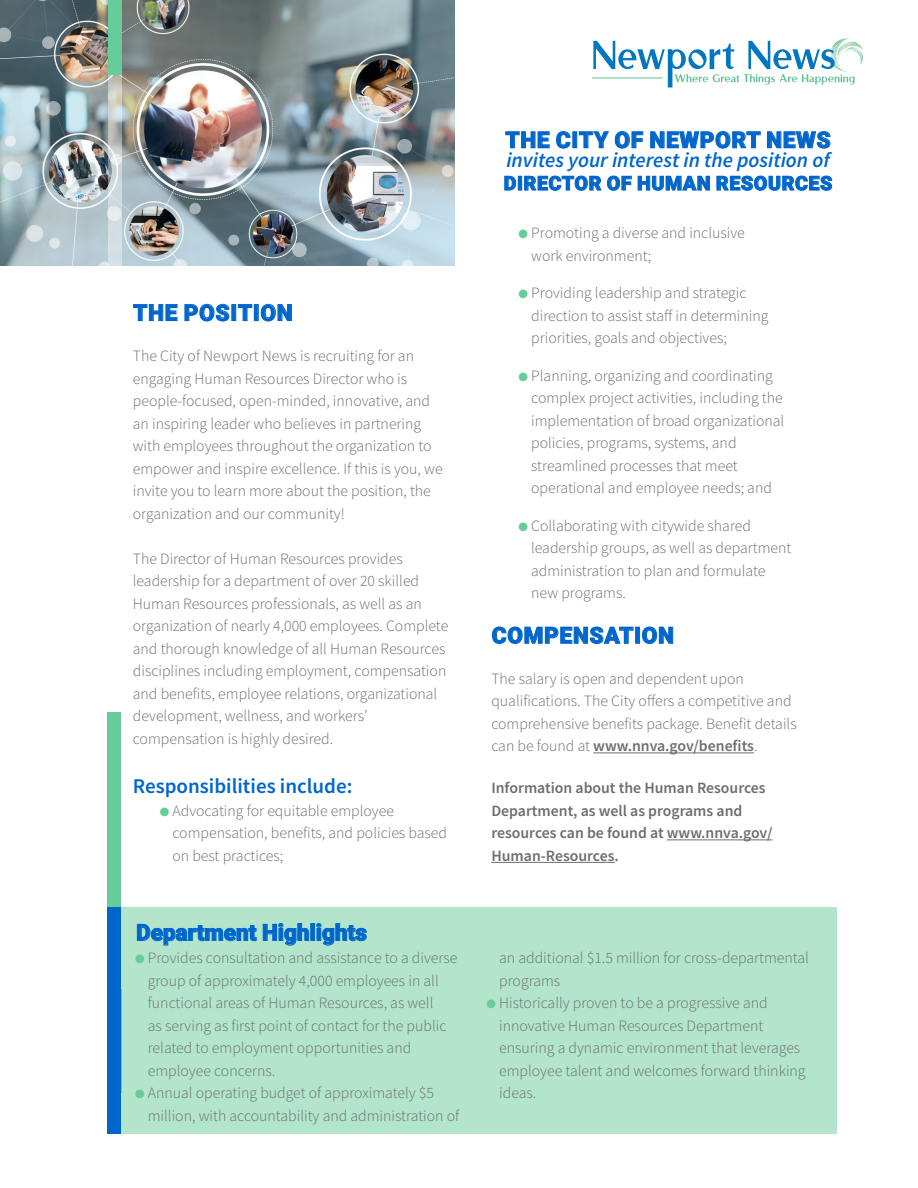
<style>
.page{position:relative;width:918px;height:1188px;background:#fff}
.page>*{position:absolute;margin:0;border:0;box-sizing:border-box;transform-origin:0 0}
.t1{font:900 22.5px "Roboto";letter-spacing:.035em;color:#06c}
.t2{font:900 22.5px "Roboto";color:#06c}
.t3{font:italic 600 21px "Source Sans Pro";color:#06c}
.t4{font:600 21px "Source Sans Pro";color:#06c}
.t5{font:900 19.5px "Roboto";letter-spacing:.035em;color:#06c}
.t6{font:300 15.75px/22.5px "Source Sans Pro";color:#6c6d70}
.t7{font:600 15.75px/22.5px "Source Sans Pro";color:#6c6d70}
.s1{color:#6c9}
.s2{font-weight:600}
</style>
<div class="page">
<img style="left:0;top:0;width:455px;height:266px">
<div style="left:108px;top:0;width:14px;height:75px;background:#6c9"></div>
<div style="left:107px;top:712px;width:13px;height:225px;background:#6c9"></div>
<svg style="left:108px;top:75px;width:14px;height:191px;background:#ccd3d4"></svg>
<svg style="left:133px;top:304px;width:45px;height:17px"></svg>
<svg style="left:184px;top:304px;width:46px;height:18px"></svg>
<svg style="left:238px;top:304px;width:15px;height:17px"></svg>
<div style="left:254px;top:304px;width:5px;height:17px;border:1px solid #06c"></div>
<svg style="left:261px;top:304px;width:31px;height:18px"></svg>
<hr style="left:592px;top:78px;width:71px;height:1px;background:#63c294">
<svg style="left:593px;top:39px;width:270px;height:48px"></svg>
<div style="left:118px;top:907px;width:719px;height:227px;background:#b2e5cc"></div>
<div style="left:107px;top:908px;width:14px;height:226px;background:#06c"></div>
<svg style="left:137px;top:924px;width:119px;height:21px"></svg>
<svg style="left:263px;top:923px;width:46px;height:22px"></svg>
<div style="left:311px;top:923px;width:4px;height:18px;border:1px solid #06c"></div>
<svg style="left:317px;top:923px;width:50px;height:22px"></svg>
<hr style="left:593px;top:752px;width:161px;height:1px;background:#6c6d70">
<hr style="left:667px;top:839px;width:106px;height:1px;background:#6c6d70">
<hr style="left:491px;top:862px;width:124px;height:1px;background:#6c6d70">
<svg style="left:492px;top:626px;width:142px;height:18px"></svg>
<div style="left:635px;top:627px;width:5px;height:17px;border:1px solid #06c"></div>
<svg style="left:642px;top:626px;width:31px;height:18px"></svg>
<svg style="left:505px;top:131px;width:45px;height:18px"></svg>
<svg style="left:556px;top:131px;width:15px;height:18px"></svg>
<svg style="left:579px;top:131px;width:65px;height:18px"></svg>
<svg style="left:650px;top:131px;width:111px;height:18px"></svg>
<svg style="left:767px;top:131px;width:64px;height:18px"></svg>
<svg style="left:504px;top:176px;width:12px;height:15px"></svg>
<div style="left:518px;top:176px;width:4px;height:14px;border:1px solid #06c"></div>
<svg style="left:524px;top:175px;width:186px;height:16px"></svg>
<svg style="left:716px;top:175px;width:116px;height:16px"></svg>
<p class="t1" style="left:133px;top:297px;width:161px">THE POSITION</p>
<p class="t6" style="left:133px;top:345px;width:311px">The City of Newport News is recruiting for an engaging Human Resources Director who is people-focused, open-minded, innovative, and an inspiring leader who believes in partnering with employees throughout the organization to empower and inspire excellence. If this is you, we invite you to learn more about the position, the organization and our community!</p>
<p class="t6" style="left:133px;top:547px;width:317px">The Director of Human Resources provides leadership for a department of over 20 skilled Human Resources professionals, as well as an organization of nearly 4,000 employees. Complete and thorough knowledge of all Human Resources disciplines including employment, compensation and benefits, employee relations, organizational development, wellness, and workers’ compensation is highly desired.</p>
<p class="t4" style="left:133px;top:772px;width:221px">Responsibilities include:</p>
<p class="t6" style="left:172px;top:799px;width:276px;text-indent:-13px"><span class="s1">●</span> Advocating for equitable employee compensation, benefits, and policies based on best practices;</p>
<p class="t2" style="left:136px;top:917px;width:232px">Department Highlights</p>
<p class="t6" style="left:148px;top:947px;width:311px;text-indent:-13px"><span class="s1">●</span> Provides consultation and assistance to a diverse group of approximately 4,000 employees in all functional areas of Human Resources, as well<br>as serving as first point of contact for the public related to employment opportunities and employee concerns.</p>
<p class="t6" style="left:148px;top:1082px;width:313px;text-indent:-13px"><span class="s1">●</span> Annual operating budget of approximately $5 million, with accountability and administration of</p>
<p class="t1" style="left:505px;top:124px;width:327px">THE CITY OF NEWPORT NEWS</p>
<p class="t5" style="left:504px;top:170px;width:330px">DIRECTOR OF HUMAN RESOURCES</p>
<p class="t3" style="left:506px;top:146px;width:325px">invites your interest in the position of</p>
<p class="t6" style="left:531px;top:222px;width:215px;text-indent:-13px"><span class="s1">●</span> Promoting a diverse and inclusive work environment;</p>
<p class="t6" style="left:531px;top:282px;width:239px;text-indent:-13px"><span class="s1">●</span> Providing leadership and strategic direction to assist staff in determining priorities, goals and objectives;</p>
<p class="t6" style="left:531px;top:364px;width:255px;text-indent:-13px"><span class="s1">●</span> Planning, organizing and coordinating complex project activities, including the implementation of broad organizational policies, programs, systems, and streamlined processes that meet operational and employee needs; and</p>
<p class="t6" style="left:531px;top:514px;width:262px;text-indent:-13px"><span class="s1">●</span> Collaborating with citywide shared leadership groups, as well as department administration to plan and formulate new programs.</p>
<p class="t1" style="left:492px;top:620px;width:184px">COMPENSATION</p>
<p class="t6" style="left:491px;top:667px;width:307px">The salary is open and dependent upon qualifications. The City offers a competitive and comprehensive benefits package. Benefit details can be found at <span class="s2">www.nnva.gov/benefits</span>.</p>
<p class="t7" style="left:491px;top:777px;width:283px">Information about the Human Resources Department, as well as programs and resources can be found at www.nnva.gov/ Human-Resources.</p>
<p class="t6" style="left:499px;top:947px;width:311px">an additional $1.5 million for cross-departmental programs</p>
<p class="t6" style="left:499px;top:992px;width:308px;text-indent:-13px"><span class="s1">●</span> Historically proven to be a progressive and innovative Human Resources Department ensuring a dynamic environment that leverages employee talent and welcomes forward thinking ideas.</p>
</div>
